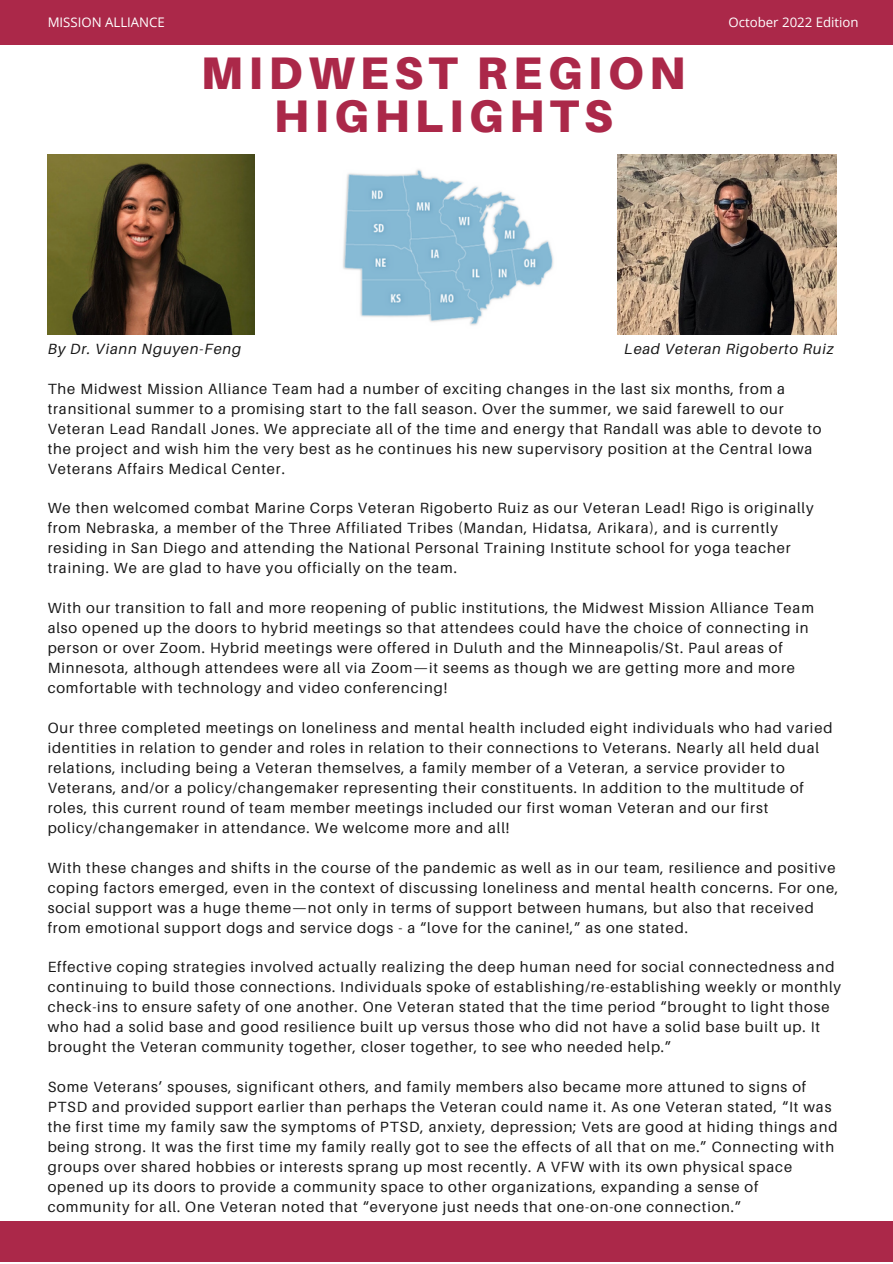
<style>
.page{position:relative;width:893px;height:1264px;background:#fff}
.page>*{position:absolute;margin:0;border:0;box-sizing:border-box;transform-origin:0 0}
.t1{font:900 45.6px/43.2px "Aileron";letter-spacing:.12em;color:#ab2849;text-align:center}
.t2{font:14.7px/20px "Aileron";letter-spacing:.06em;color:#171717}
.t3{font:italic 14.7px "Aileron";letter-spacing:.06em;color:#171717}
.t4{font:13.2px "Open Sans";color:#fff}
</style>
<div class="page">
<div style="left:0;top:0;width:892px;height:45px;background:#ab2849"></div>
<div style="left:0;top:1221px;width:892px;height:40px;background:#ab2849"></div>
<img style="left:48px;top:154px;width:206px;height:180px">
<img style="left:617px;top:154px;width:219px;height:180px">
<img style="left:343px;top:169px;width:211px;height:156px">
<p class="t4" style="left:48px;top:13px;width:119px">MISSION ALLIANCE</p>
<p class="t4" style="left:728px;top:13px;width:132px">October 2022 Edition</p>
<h1 class="t1" style="left:201px;top:50px;width:486px">MIDWEST REGION<br>HIGHLIGHTS</h1>
<p class="t3" style="left:48px;top:339px;width:195px">By Dr. Viann Nguyen-Feng</p>
<p class="t3" style="left:624px;top:339px;width:211px">Lead Veteran Rigoberto Ruiz</p>
<p class="t2" style="left:48px;top:378px;width:775px">The Midwest Mission Alliance Team had a number of exciting changes in the last six months, from a transitional summer to a promising start to the fall season. Over the summer, we said farewell to our Veteran Lead Randall Jones. We appreciate all of the time and energy that Randall was able to devote to the project and wish him the very best as he continues his new supervisory position at the Central Iowa Veterans Affairs Medical Center.</p>
<p class="t2" style="left:48px;top:498px;width:767px">We then welcomed combat Marine Corps Veteran Rigoberto Ruiz as our Veteran Lead! Rigo is originally from Nebraska, a member of the Three Affiliated Tribes (Mandan, Hidatsa, Arikara), and is currently residing in San Diego and attending the National Personal Training Institute school for yoga teacher training. We are glad to have you officially on the team.</p>
<p class="t2" style="left:48px;top:598px;width:767px">With our transition to fall and more reopening of public institutions, the Midwest Mission Alliance Team also opened up the doors to hybrid meetings so that attendees could have the choice of connecting in person or over Zoom. Hybrid meetings were offered in Duluth and the Minneapolis/St. Paul areas of Minnesota, although attendees were all via Zoom—it seems as though we are getting more and more comfortable with technology and video conferencing!</p>
<p class="t2" style="left:48px;top:717px;width:786px">Our three completed meetings on loneliness and mental health included eight individuals who had varied identities in relation to gender and roles in relation to their connections to Veterans. Nearly all held dual relations, including being a Veteran themselves, a family member of a Veteran, a service provider to Veterans, and/or a policy/changemaker representing their constituents. In addition to the multitude of roles, this current round of team member meetings included our first woman Veteran and our first policy/changemaker in attendance. We welcome more and all!</p>
<p class="t2" style="left:48px;top:857px;width:792px">With these changes and shifts in the course of the pandemic as well as in our team, resilience and positive coping factors emerged, even in the context of discussing loneliness and mental health concerns. For one, social support was a huge theme—not only in terms of support between humans, but also that received from emotional support dogs and service dogs - a “love for the canine!,” as one stated.</p>
<p class="t2" style="left:48px;top:957px;width:795px">Effective coping strategies involved actually realizing the deep human need for social connectedness and continuing to build those connections. Individuals spoke of establishing/re-establishing weekly or monthly check-ins to ensure safety of one another. One Veteran stated that the time period “brought to light those who had a solid base and good resilience built up versus those who did not have a solid base built up. It brought the Veteran community together, closer together, to see who needed help.”</p>
<p class="t2" style="left:48px;top:1076px;width:791px">Some Veterans’ spouses, significant others, and family members also became more attuned to signs of PTSD and provided support earlier than perhaps the Veteran could name it. As one Veteran stated, “It was the first time my family saw the symptoms of PTSD, anxiety, depression; Vets are good at hiding things and being strong. It was the first time my family really got to see the effects of all that on me.” Connecting with groups over shared hobbies or interests sprang up most recently. A VFW with its own physical space opened up its doors to provide a community space to other organizations, expanding a sense of community for all. One Veteran noted that “everyone just needs that one-on-one connection.”</p>
</div>
